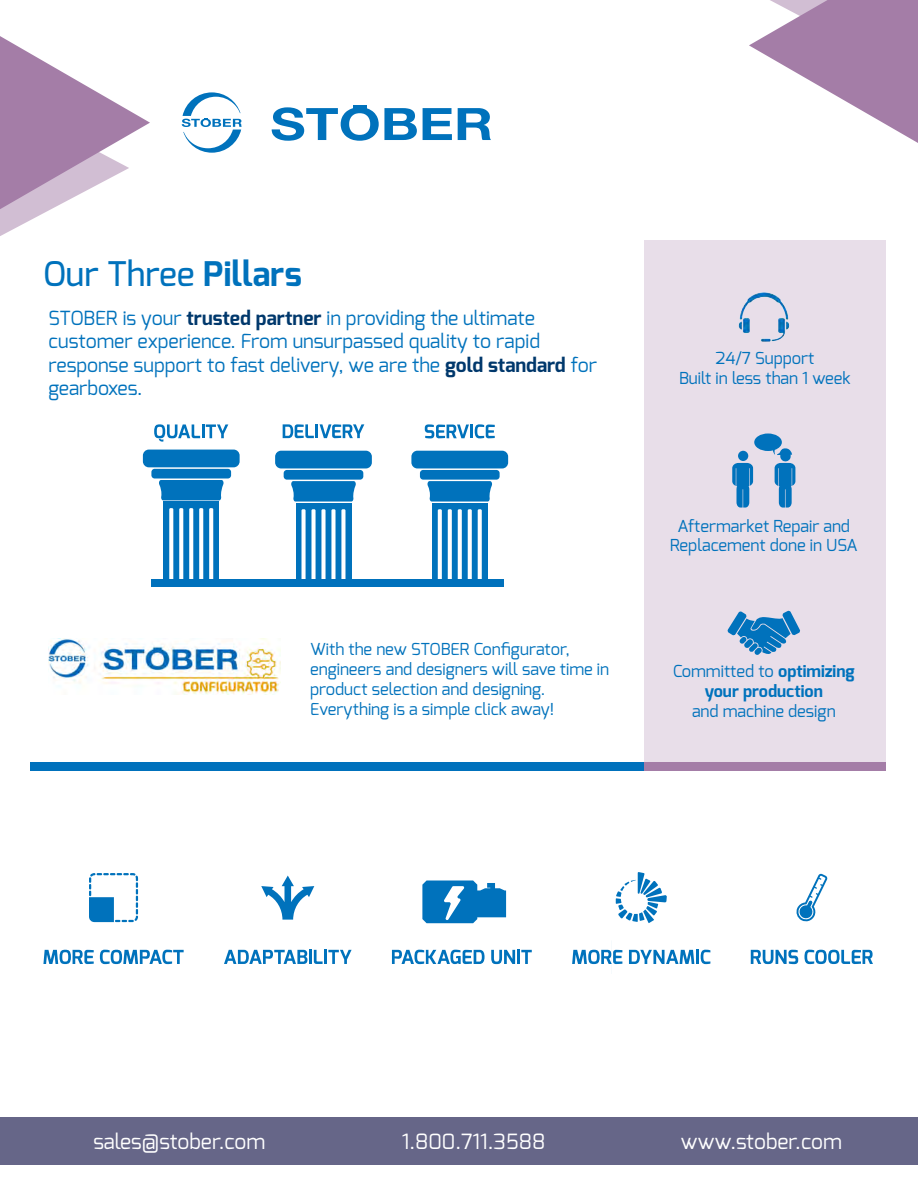
<style>
.page{position:relative;width:918px;height:1188px;background:#fff}
.page>*{position:absolute;margin:0;border:0;box-sizing:border-box;transform-origin:0 0}
.t1{font:500 33.9px "Exo";color:#0072bc}
.t2{font:21px "Exo";color:#fff}
.t3{font:19.5px/23.4px "Exo";color:#0072bc}
.t4{font:16.5px/19.8px "Exo";color:#0072bc;text-align:center}
.t5{font:700 16.5px/19.8px "Exo";color:#0072bc;text-align:center}
.s1{font-weight:700}
.s2{font-weight:700;color:#00386c}
.s3{font-weight:400}
</style>
<div class="page">
<div style="left:645px;top:240px;width:241px;height:531px;background:#e8dee9"></div>
<img style="left:738px;top:292px;width:52px;height:50px">
<svg style="left:727px;top:610px;width:73px;height:45px"></svg>
<div style="left:143px;top:450px;width:97px;height:17px;background:#0072bc;border-radius:6px"></div>
<div style="left:151px;top:469px;width:80px;height:10px;background:#0072bc;border-radius:3px"></div>
<svg style="left:159px;top:480px;width:65px;height:20px"></svg>
<div style="left:163px;top:502px;width:56px;height:83px;background:#0072bc"></div>
<svg style="left:169px;top:508px;width:4px;height:71px"></svg>
<svg style="left:209px;top:508px;width:4px;height:71px"></svg>
<svg style="left:179px;top:508px;width:4px;height:71px"></svg>
<svg style="left:189px;top:508px;width:4px;height:71px"></svg>
<svg style="left:199px;top:508px;width:4px;height:71px"></svg>
<svg style="left:154px;top:424px;width:74px;height:18px"></svg>
<div style="left:275px;top:451px;width:97px;height:17px;background:#0072bc;border-radius:6px"></div>
<div style="left:284px;top:470px;width:79px;height:10px;background:#0072bc;border-radius:3px"></div>
<svg style="left:291px;top:481px;width:65px;height:21px"></svg>
<div style="left:296px;top:503px;width:55px;height:82px;background:#0072bc"></div>
<svg style="left:302px;top:509px;width:43px;height:70px"></svg>
<svg style="left:283px;top:424px;width:31px;height:14px"></svg>
<hr style="left:315px;top:424px;width:3px;height:14px;background:#0072bc">
<svg style="left:320px;top:424px;width:44px;height:14px"></svg>
<div style="left:411px;top:451px;width:97px;height:17px;background:#0072bc;border-radius:6px"></div>
<div style="left:420px;top:470px;width:80px;height:10px;background:#0072bc;border-radius:3px"></div>
<svg style="left:427px;top:481px;width:65px;height:21px"></svg>
<div style="left:432px;top:503px;width:56px;height:82px;background:#0072bc"></div>
<svg style="left:438px;top:509px;width:4px;height:70px"></svg>
<svg style="left:478px;top:509px;width:4px;height:70px"></svg>
<svg style="left:448px;top:509px;width:4px;height:70px"></svg>
<svg style="left:458px;top:509px;width:4px;height:70px"></svg>
<svg style="left:468px;top:509px;width:4px;height:70px"></svg>
<svg style="left:425px;top:424px;width:70px;height:14px"></svg>
<div style="left:151px;top:579px;width:352px;height:7px;background:#0071bc"></div>
<div style="left:0;top:1117px;width:918px;height:48px;background:#668"></div>
<img style="left:49px;top:639px;width:231px;height:55px">
<svg style="left:272px;top:107px;width:145px;height:34px"></svg>
<svg style="left:423px;top:108px;width:29px;height:32px"></svg>
<svg style="left:458px;top:108px;width:33px;height:32px"></svg>
<div style="left:353px;top:105px;width:13px;height:5px;background:#0072bc"></div>
<svg style="left:182px;top:92px;width:60px;height:61px"></svg>
<div style="left:30px;top:762px;width:615px;height:8px;background:#0071bc"></div>
<div style="left:645px;top:762px;width:241px;height:8px;background:#a47da7"></div>
<svg style="left:0;top:36px;width:150px;height:200px"></svg>
<svg style="left:749px;top:0;width:169px;height:143px"></svg>
<svg style="left:732px;top:434px;width:63px;height:74px"></svg>
<svg style="left:89px;top:873px;width:49px;height:49px"></svg>
<svg style="left:43px;top:950px;width:51px;height:14px"></svg>
<svg style="left:100px;top:950px;width:84px;height:14px"></svg>
<svg style="left:751px;top:950px;width:47px;height:14px"></svg>
<svg style="left:804px;top:950px;width:69px;height:14px"></svg>
<svg style="left:796px;top:873px;width:32px;height:49px"></svg>
<svg style="left:224px;top:950px;width:83px;height:14px"></svg>
<hr style="left:309px;top:950px;width:3px;height:14px;background:#0072bc">
<svg style="left:314px;top:950px;width:38px;height:14px"></svg>
<svg style="left:261px;top:876px;width:53px;height:44px"></svg>
<svg style="left:572px;top:950px;width:50px;height:14px"></svg>
<svg style="left:629px;top:950px;width:65px;height:14px"></svg>
<hr style="left:696px;top:950px;width:3px;height:14px;background:#0072bc">
<svg style="left:701px;top:950px;width:9px;height:14px"></svg>
<svg style="left:616px;top:872px;width:51px;height:51px"></svg>
<svg style="left:392px;top:950px;width:93px;height:14px"></svg>
<svg style="left:491px;top:950px;width:24px;height:14px"></svg>
<hr style="left:517px;top:950px;width:3px;height:14px;background:#0072bc">
<svg style="left:521px;top:950px;width:11px;height:14px"></svg>
<svg style="left:422px;top:881px;width:84px;height:42px"></svg>
<h1 class="t1" style="left:43px;top:252px;width:261px">Our Three <span class="s1">Pillars</span></h1>
<p class="t3" style="left:49px;top:306px;width:550px">STOBER is your <span class="s2">trusted partner</span> in providing the ultimate customer experience. From unsurpassed quality to rapid response support to fast delivery, we are the <span class="s2">gold standard</span> for gearboxes.</p>
<p class="t4" style="left:310px;top:639px;width:301px;text-align:left">With the new STOBER Configurator, engineers and designers will save time in product selection and designing.<br>Everything is a simple click away!</p>
<p class="t4" style="left:679px;top:349px;width:173px">24/7 Support<br>Built in less than 1 week</p>
<p class="t4" style="left:670px;top:516px;width:189px">Aftermarket Repair and<br>Replacement done in USA</p>
<p class="t5" style="left:673px;top:661px;width:183px"><span class="s3">Committed to</span> optimizing your production</p>
<p class="t4" style="left:692px;top:701px;width:145px">and machine design</p>
<p class="t2" style="left:93px;top:1128px;width:173px">sales@stober.com</p>
<p class="t2" style="left:402px;top:1128px;width:145px">1.800.711.3588</p>
<p class="t2" style="left:681px;top:1128px;width:163px">www.stober.com</p>
</div>
